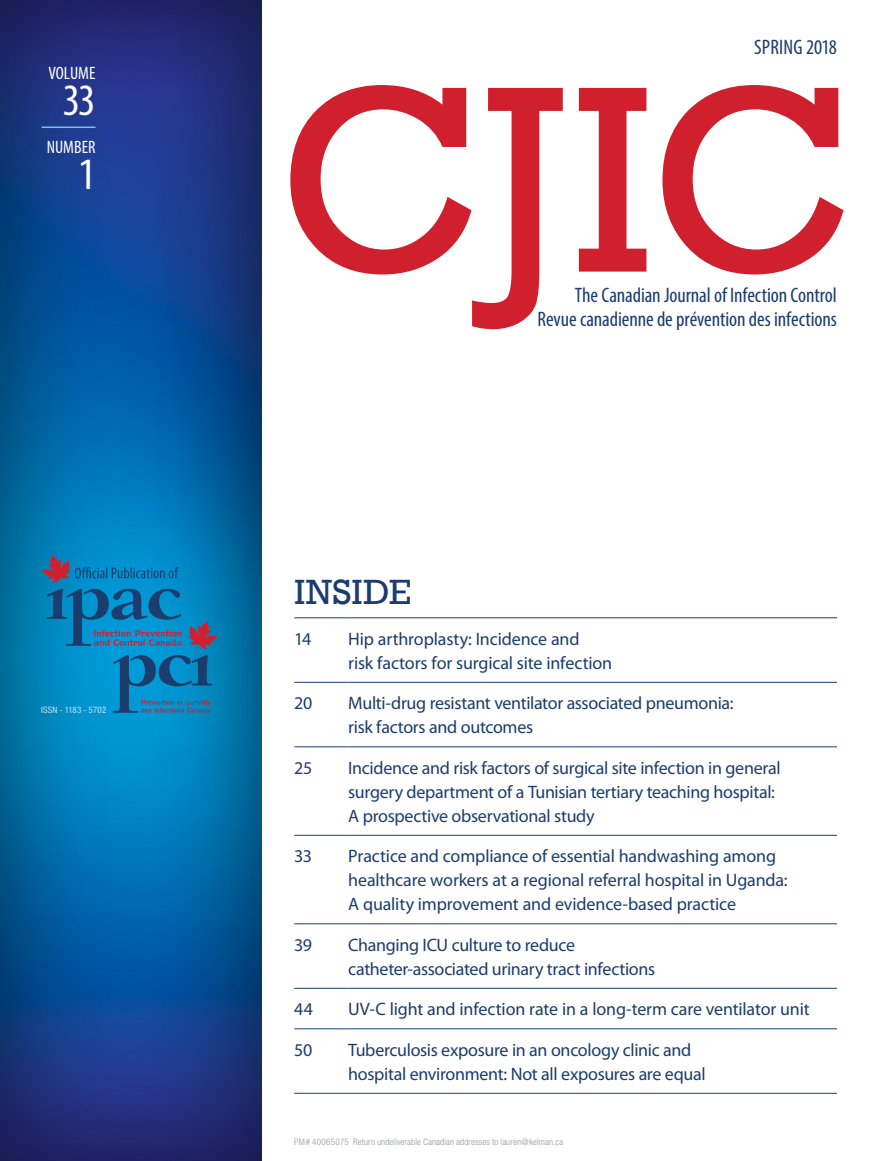
<style>
.page{position:relative;width:891px;height:1161px;background:#fff}
.page>*{position:absolute;margin:0;border:0;box-sizing:border-box;transform-origin:0 0}
.t1{font:270.45px "Rockwell";color:#d0202e}
.t2{font:condensed 45px "Myriad Pro";color:#fff}
.t3{font:36px "Rockwell";letter-spacing:.01em;color:#1b3d6d}
.t4{font:condensed 21px/24px "Myriad Pro";letter-spacing:-.005em;color:#1b3d6d;text-align:right}
.t5{font:18px/24px "Myriad Pro";letter-spacing:-.015em;color:#1b3d6d}
.t6{font:condensed 18px "Myriad Pro";color:#fff}
.t7{font:300 condensed 9px "Helvetica Neue";letter-spacing:.015em;color:#939598}
.t8{font:condensed 9px "Helvetica Neue";letter-spacing:.02em;color:#fff}
</style>
<div class="page">
<div style="left:0;top:0;width:264px;height:1161px;background:#000;opacity:.5"></div>
<hr style="left:42px;top:127px;width:54px;height:1px;background:#7cc1e7">
<svg style="left:42px;top:554px;width:176px;height:159px;background:#0e7eb5"></svg>
<hr style="left:294px;top:618px;width:54px;height:1px;background:#1b3d6d">
<hr style="left:348px;top:618px;width:489px;height:1px;background:#1b3d6d">
<hr style="left:294px;top:682px;width:54px;height:1px;background:#1b3d6d">
<hr style="left:348px;top:682px;width:489px;height:1px;background:#1b3d6d">
<hr style="left:294px;top:747px;width:54px;height:1px;background:#1b3d6d">
<hr style="left:348px;top:747px;width:489px;height:1px;background:#1b3d6d">
<hr style="left:294px;top:835px;width:54px;height:1px;background:#1b3d6d">
<hr style="left:348px;top:835px;width:489px;height:1px;background:#1b3d6d">
<hr style="left:294px;top:924px;width:54px;height:1px;background:#1b3d6d">
<hr style="left:348px;top:924px;width:489px;height:1px;background:#1b3d6d">
<hr style="left:294px;top:988px;width:54px;height:1px;background:#1b3d6d">
<hr style="left:348px;top:988px;width:489px;height:1px;background:#1b3d6d">
<hr style="left:294px;top:1029px;width:54px;height:1px;background:#1b3d6d">
<hr style="left:348px;top:1029px;width:489px;height:1px;background:#1b3d6d">
<hr style="left:294px;top:1093px;width:54px;height:1px;background:#1b3d6d">
<hr style="left:348px;top:1093px;width:489px;height:1px;background:#1b3d6d">
<p class="t6" style="left:48px;top:62px;width:48px">VOLUME</p>
<h2 class="t2" style="left:63px;top:73px;width:34px">33</h2>
<p class="t6" style="left:47px;top:136px;width:50px">NUMBER</p>
<h2 class="t2" style="left:78px;top:147px;width:19px">1</h2>
<p class="t8" style="left:41px;top:705px;width:67px">ISSN - 1183 - 5702</p>
<p class="t4" style="left:754px;top:34px;width:84px">SPRING 2018</p>
<h1 class="t1" style="left:279px;top:25px;width:579px">CJIC</h1>
<p class="t4" style="left:538px;top:283px;width:301px">The Canadian Journal of Infection Control<br>Revue canadienne de prévention des infections</p>
<h3 class="t3" style="left:294px;top:571px;width:119px">INSIDE</h3>
<p class="t5" style="left:294px;top:626px;width:19px">14</p>
<p class="t5" style="left:348px;top:626px;width:266px">Hip arthroplasty: Incidence and<br>risk factors for surgical site infection</p>
<p class="t5" style="left:294px;top:691px;width:20px">20</p>
<p class="t5" style="left:348px;top:691px;width:387px">Multi-drug resistant ventilator associated pneumonia: risk factors and outcomes</p>
<p class="t5" style="left:294px;top:755px;width:20px">25</p>
<p class="t5" style="left:348px;top:755px;width:434px">Incidence and risk factors of surgical site infection in general surgery department of a Tunisian tertiary teaching hospital:<br>A prospective observational study</p>
<p class="t5" style="left:294px;top:844px;width:19px">33</p>
<p class="t5" style="left:348px;top:844px;width:441px">Practice and compliance of essential handwashing among healthcare workers at a regional referral hospital in Uganda:<br>A quality improvement and evidence-based practice</p>
<p class="t5" style="left:294px;top:932px;width:19px">39</p>
<p class="t5" style="left:348px;top:932px;width:308px">Changing ICU culture to reduce catheter-associated urinary tract infections</p>
<p class="t5" style="left:294px;top:997px;width:20px">44</p>
<p class="t5" style="left:348px;top:997px;width:463px">UV-C light and infection rate in a long-term care ventilator unit</p>
<p class="t5" style="left:294px;top:1037px;width:20px">50</p>
<p class="t5" style="left:348px;top:1037px;width:359px">Tuberculosis exposure in an oncology clinic and hospital environment: Not all exposures are equal</p>
<p class="t7" style="left:294px;top:1137px;width:271px">PM# 40065075 Return undeliverable Canadian addresses to lauren@kelman.ca</p>
</div>
